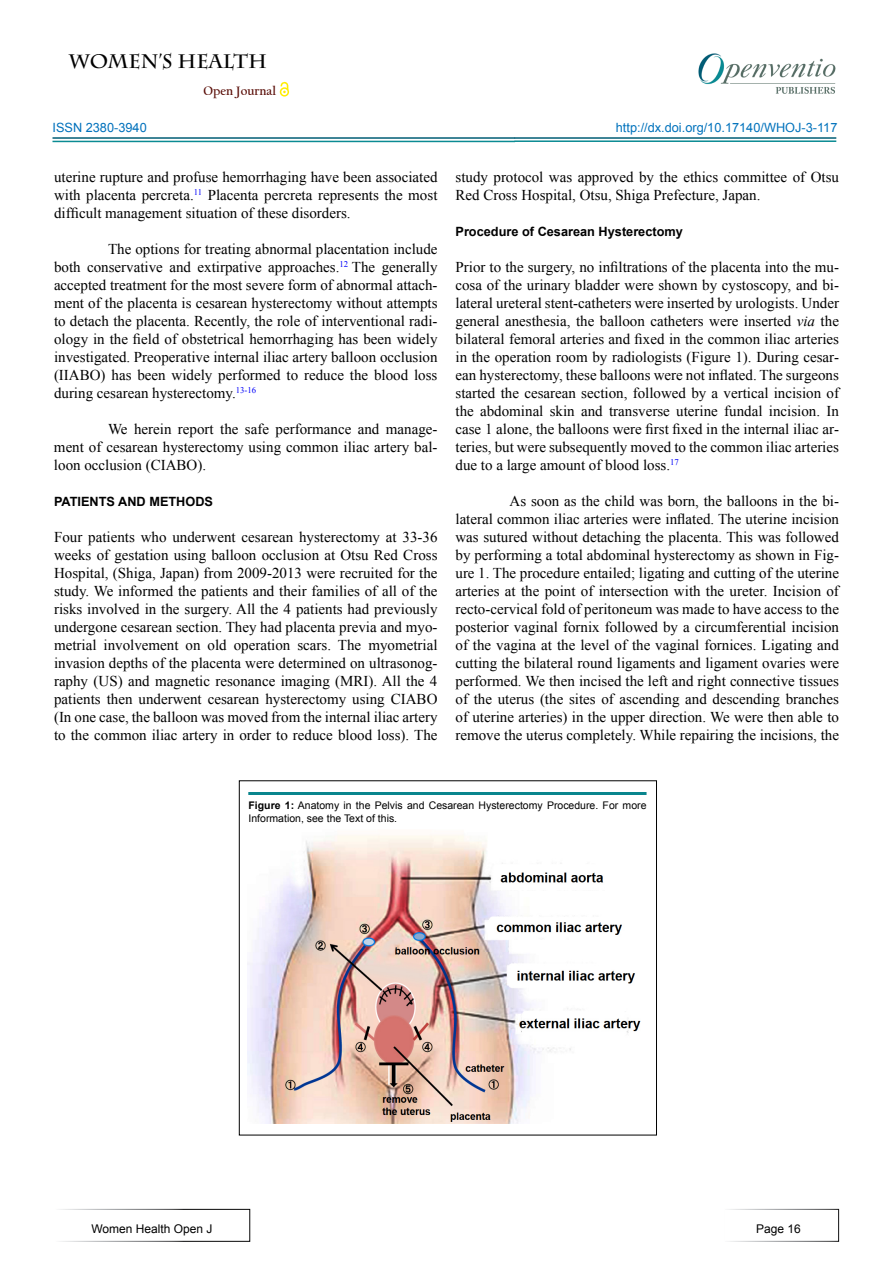
<style>
.page{position:relative;width:893px;height:1263px;background:#fff}
.page>*{position:absolute;margin:0;border:0;box-sizing:border-box;transform-origin:0 0}
.t1{font:700 19.5px "Charlemagne Std";color:#000}
.t2{font:15px/18px "Times New Roman";color:#000;text-align:justify}
.t3{font:700 12.75px "Arial";color:#000}
.t4{font:12.75px "Arial";color:#0072bc}
.t5{font:12.75px "Arial";color:#0071bc}
.t6{font:700 12.75px "Californian FB";color:#580b05}
.t7{font:12px "Arial";color:#000}
.t8{font:10.5px/12.6px "Arial";color:#000}
.s1{font-style:italic}
.s2{font-weight:700}
</style>
<div class="page">
<hr style="left:52px;top:137px;width:463px;height:2px;background:#015d75">
<hr style="left:52px;top:141px;width:463px;height:1px;background:#0a8b93">
<hr style="left:514px;top:137px;width:322px;height:2px;background:#015d75">
<hr style="left:514px;top:140px;width:322px;height:2px;background:#0a8b93">
<svg style="left:280px;top:87px;width:9px;height:10px"></svg>
<svg style="left:281px;top:81px;width:7px;height:12px"></svg>
<img style="left:698px;top:53px;width:138px;height:41px">
<div style="left:54px;top:1209px;width:196px;height:33px;border:1px solid #fff"></div>
<div style="left:723px;top:1209px;width:116px;height:33px;border:1px solid #fff"></div>
<img style="left:247px;top:835px;width:394px;height:288px">
<div style="left:235px;top:779px;width:424px;height:17px;background:#f9f2f3;opacity:.75"></div>
<h1 class="t1" style="left:69px;top:50px;width:199px">WOMEN’S HEALTH</h1>
<p class="t6" style="left:204px;top:84px;width:74px">Open Journal</p>
<p class="t5" style="left:52px;top:119px;width:96px">ISSN 2380-3940</p>
<p class="t4" style="left:616px;top:119px;width:223px">http://dx.doi.org/10.17140/WHOJ-3-117</p>
<p class="t2" style="left:54px;top:168px;width:385px">uterine rupture and profuse hemorrhaging have been associated with placenta percreta.<sup>11</sup> Placenta percreta represents the most difficult management situation of these disorders.</p>
<p class="t2" style="left:54px;top:240px;width:385px;text-indent:54px">The options for treating abnormal placentation include both conservative and extirpative approaches.<sup>12</sup> The generally accepted treatment for the most severe form of abnormal attach&shy;ment of the placenta is cesarean hysterectomy without attempts to detach the placenta. Recently, the role of interventional radi&shy;ology in the field of obstetrical hemorrhaging has been widely investigated. Preoperative internal iliac artery balloon occlusion (IIABO) has been widely performed to reduce the blood loss during cesarean hysterectomy.<sup>13-16</sup></p>
<p class="t2" style="left:54px;top:420px;width:385px;text-indent:54px">We herein report the safe performance and manage&shy;ment of cesarean hysterectomy using common iliac artery bal&shy;loon occlusion (CIABO).</p>
<p class="t3" style="left:54px;top:493px;width:161px">PATIENTS AND METHODS</p>
<p class="t2" style="left:54px;top:528px;width:385px">Four patients who underwent cesarean hysterectomy at 33-36 weeks of gestation using balloon occlusion at Otsu Red Cross Hospital, (Shiga, Japan) from 2009-2013 were recruited for the study. We informed the patients and their families of all of the risks involved in the surgery. All the 4 patients had previously undergone cesarean section. They had placenta previa and myo&shy;metrial involvement on old operation scars. The myometrial invasion depths of the placenta were determined on ultrasonog&shy;raphy (US) and magnetic resonance imaging (MRI). All the 4 patients then underwent cesarean hysterectomy using CIABO (In one case, the balloon was moved from the internal iliac artery to the common iliac artery in order to reduce blood loss). The</p>
<p class="t2" style="left:455px;top:168px;width:385px">study protocol was approved by the ethics committee of Otsu<br>Red Cross Hospital, Otsu, Shiga Prefecture, Japan.</p>
<p class="t3" style="left:455px;top:223px;width:229px">Procedure of Cesarean Hysterectomy</p>
<p class="t2" style="left:455px;top:258px;width:385px">Prior to the surgery, no infiltrations of the placenta into the mu&shy;cosa of the urinary bladder were shown by cystoscopy, and bi&shy;lateral ureteral stent-catheters were inserted by urologists. Under general anesthesia, the balloon catheters were inserted <span class="s1">via</span> the bilateral femoral arteries and fixed in the common iliac arteries in the operation room by radiologists (Figure 1). During cesar&shy;ean hysterectomy, these balloons were not inflated. The surgeons started the cesarean section, followed by a vertical incision of the abdominal skin and transverse uterine fundal incision. In case 1 alone, the balloons were first fixed in the internal iliac ar&shy;teries, but were subsequently moved to the common iliac arteries due to a large amount of blood loss.<sup>17</sup></p>
<p class="t2" style="left:455px;top:492px;width:385px;text-indent:54px">As soon as the child was born, the balloons in the bi&shy;lateral common iliac arteries were inflated. The uterine incision was sutured without detaching the placenta. This was followed by performing a total abdominal hysterectomy as shown in Fig&shy;ure 1. The procedure entailed; ligating and cutting of the uterine arteries at the point of intersection with the ureter. Incision of recto-cervical fold of peritoneum was made to have access to the posterior vaginal fornix followed by a circumferential incision of the vagina at the level of the vaginal fornices. Ligating and cutting the bilateral round ligaments and ligament ovaries were performed. We then incised the left and right connective tissues of the uterus (the sites of ascending and descending branches of uterine arteries) in the upper direction. We were then able to remove the uterus completely. While repairing the incisions, the</p>
<p class="t8" style="left:249px;top:799px;width:399px"><span class="s2">Figure 1:</span> Anatomy in the Pelvis and Cesarean Hysterectomy Procedure. For more<br>Information, see the Text of this.</p>
<p class="t7" style="left:91px;top:1221px;width:123px">Women Health Open J</p>
<p class="t7" style="left:756px;top:1221px;width:46px">Page 16</p>
</div>
